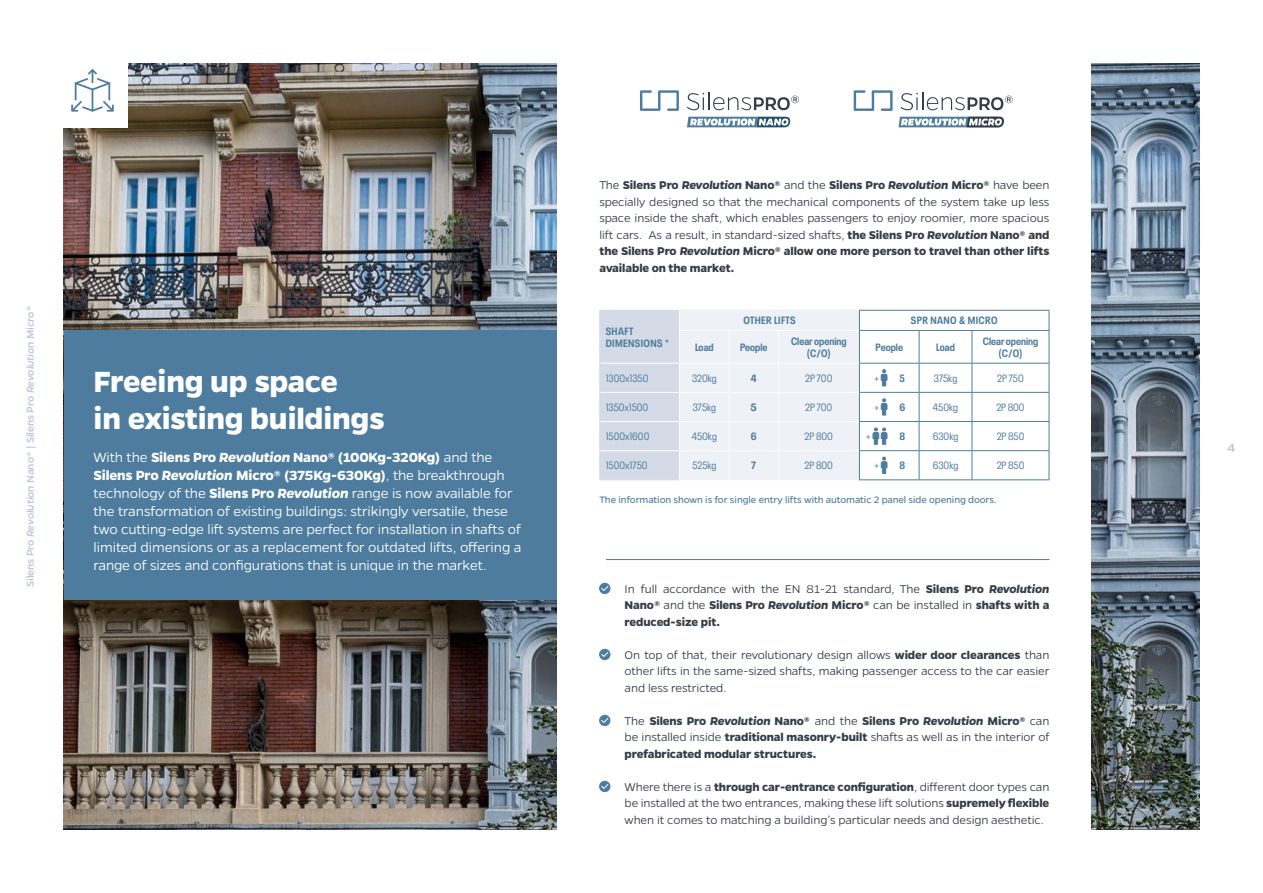
<style>
.page{position:relative;width:1263px;height:893px;background:#fff}
.page>*{position:absolute;margin:0;border:0;box-sizing:border-box;transform-origin:0 0}
.t1{font:700 33px/37.5px "Gentona";letter-spacing:-.01em;color:#fff}
.t2{font:300 15px/18px "Gentona";letter-spacing:-.01em;color:#fff}
.t3{font:500 13.5px "Gentona";color:#bcc7d7}
.t4{font:300 12.75px/16.5px "Gentona";letter-spacing:-.01em;color:#343e48;text-align:justify}
.t5{font:700 12.75px/16.5px "Gentona";letter-spacing:-.01em;color:#343e48;text-align:justify}
.t6{font:500 11.25px "Gentona";letter-spacing:-.01em;color:#bcc7d7}
.t7{font:condensed 10.5px "Neue Plak";color:#4d7c9e}
.t8{font:10.5px "Gentona";letter-spacing:-.01em;color:#4d7c9e}
.t9{font:700 condensed 10.5px/12.6px "Neue Plak";letter-spacing:.005em;color:#4d7c9e;text-align:center}
.t10{font:700 condensed 10.5px/12.6px "Neue Plak";letter-spacing:.04em;color:#4d7c9e}
.t11{font:700 10.5px "Neue Plak";color:#4d7c9e}
.s1{font-style:italic}
.s2{font-weight:700}
.s3{font-weight:700;font-style:italic}
.s4{font-weight:300}
</style>
<div class="page">
<img style="left:64px;top:64px;width:493px;height:765px">
<img style="left:1092px;top:64px;width:107px;height:765px">
<svg style="left:901px;top:92px;width:111px;height:18px"></svg>
<svg style="left:854px;top:90px;width:38px;height:21px"></svg>
<svg style="left:898px;top:117px;width:106px;height:10px"></svg>
<svg style="left:687px;top:92px;width:112px;height:18px"></svg>
<svg style="left:640px;top:90px;width:39px;height:21px"></svg>
<svg style="left:687px;top:117px;width:103px;height:10px"></svg>
<div style="left:599px;top:583px;width:11px;height:11px;border:1px solid #4d7c9e;border-radius:50%"></div>
<svg style="left:600px;top:585px;width:9px;height:7px"></svg>
<div style="left:599px;top:649px;width:11px;height:11px;border:1px solid #4d7c9e;border-radius:50%"></div>
<svg style="left:600px;top:651px;width:9px;height:7px"></svg>
<div style="left:599px;top:715px;width:11px;height:11px;border:1px solid #4d7c9e;border-radius:50%"></div>
<svg style="left:600px;top:717px;width:9px;height:7px"></svg>
<div style="left:599px;top:781px;width:11px;height:11px;border:1px solid #4d7c9e;border-radius:50%"></div>
<svg style="left:600px;top:783px;width:9px;height:7px"></svg>
<svg style="left:599px;top:310px;width:451px;height:170px"></svg>
<div style="left:64px;top:331px;width:493px;height:269px;background:#4d7c9e"></div>
<div style="left:40px;top:47px;width:88px;height:81px;background:#fff"></div>
<svg style="left:71px;top:69px;width:43px;height:43px"></svg>
<hr style="left:606px;top:559px;width:443px;height:1px;background:#4d7c9e">
<p class="t6" style="left:24px;top:587px;width:283px;rotate:-90deg">Silens Pro <span class="s1">Revolution</span> Nano® | Silens Pro <span class="s1">Revolution</span> Micro®</p>
<h1 class="t1" style="left:94px;top:362px;width:293px">Freeing up space<br>in existing buildings</h1>
<p class="t2" style="left:94px;top:448px;width:429px">With the <span class="s2">Silens Pro</span> <span class="s3">Revolution</span> <span class="s2">Nano® (100Kg-320Kg)</span> and the <span class="s2">Silens Pro</span> <span class="s3">Revolution</span> <span class="s2">Micro® (375Kg-630Kg)</span>, the breakthrough technology of the <span class="s2">Silens Pro</span> <span class="s3">Revolution</span> range is now available for the transformation of existing buildings: strikingly versatile, these two cutting-edge lift systems are perfect for installation in shafts of limited dimensions or as a replacement for outdated lifts, offering a range of sizes and configurations that is unique in the market.</p>
<p class="t4" style="left:599px;top:177px;width:452px">The <span class="s2">Silens Pro</span> <span class="s3">Revolution</span> <span class="s2">Nano®</span> and the <span class="s2">Silens Pro</span> <span class="s3">Revolution</span> <span class="s2">Micro®</span> have been specially designed so that the mechanical components of the system take up less space inside the shaft, which enables passengers to enjoy roomier, more spacious lift cars. As a result, in standard-sized shafts, <span class="s2">the Silens Pro</span> <span class="s3">Revolution</span> <span class="s2">Nano® and the Silens Pro</span> <span class="s3">Revolution</span> <span class="s2">Micro® allow one more person to travel than other lifts available on the market.</span></p>
<p class="t10" style="left:606px;top:323px;width:65px">SHAFT<br>DIMENSIONS *</p>
<p class="t10" style="left:743px;top:313px;width:54px">OTHER LIFTS</p>
<p class="t10" style="left:911px;top:313px;width:88px">SPR NANO &amp; MICRO</p>
<p class="t9" style="left:695px;top:340px;width:20px">Load</p>
<p class="t9" style="left:740px;top:340px;width:29px">People</p>
<p class="t9" style="left:791px;top:334px;width:57px">Clear opening (C/O)</p>
<p class="t9" style="left:875px;top:340px;width:29px">People</p>
<p class="t9" style="left:936px;top:340px;width:20px">Load</p>
<p class="t9" style="left:983px;top:334px;width:57px">Clear opening (C/O)</p>
<p class="t7" style="left:606px;top:370px;width:44px">1300x1350</p>
<p class="t7" style="left:692px;top:370px;width:26px">320kg</p>
<p class="t9" style="left:751px;top:371px;width:7px">4</p>
<p class="t7" style="left:805px;top:370px;width:29px">2P 700</p>
<p class="t7" style="left:874px;top:370px;width:7px">+</p>
<p class="t9" style="left:899px;top:371px;width:7px">5</p>
<p class="t7" style="left:934px;top:370px;width:25px">375kg</p>
<p class="t7" style="left:997px;top:370px;width:28px">2P 750</p>
<p class="t7" style="left:606px;top:400px;width:44px">1350x1500</p>
<p class="t7" style="left:693px;top:400px;width:25px">375kg</p>
<p class="t11" style="left:751px;top:399px;width:8px">5</p>
<p class="t7" style="left:805px;top:400px;width:29px">2P 700</p>
<p class="t7" style="left:874px;top:400px;width:7px">+</p>
<p class="t9" style="left:899px;top:400px;width:7px">6</p>
<p class="t7" style="left:933px;top:400px;width:27px">450kg</p>
<p class="t7" style="left:996px;top:400px;width:30px">2P 800</p>
<p class="t7" style="left:606px;top:429px;width:45px">1500x1600</p>
<p class="t7" style="left:692px;top:429px;width:27px">450kg</p>
<p class="t9" style="left:751px;top:429px;width:7px">6</p>
<p class="t7" style="left:805px;top:429px;width:30px">2P 800</p>
<p class="t7" style="left:866px;top:429px;width:7px">+</p>
<p class="t9" style="left:899px;top:429px;width:7px">8</p>
<p class="t7" style="left:933px;top:429px;width:27px">630kg</p>
<p class="t7" style="left:997px;top:429px;width:29px">2P 850</p>
<p class="t7" style="left:606px;top:458px;width:43px">1500x1750</p>
<p class="t7" style="left:692px;top:458px;width:26px">525kg</p>
<p class="t9" style="left:751px;top:458px;width:6px">7</p>
<p class="t7" style="left:805px;top:458px;width:30px">2P 800</p>
<p class="t7" style="left:874px;top:458px;width:7px">+</p>
<p class="t9" style="left:899px;top:458px;width:7px">8</p>
<p class="t7" style="left:933px;top:458px;width:27px">630kg</p>
<p class="t7" style="left:997px;top:458px;width:29px">2P 850</p>
<p class="t8" style="left:599px;top:493px;width:399px">The information shown is for single entry lifts with automatic 2 panel side opening doors.</p>
<p class="t4" style="left:625px;top:580px;width:426px">In full accordance with the EN 81-21 standard, The <span class="s2">Silens Pro</span> <span class="s3">Revolution </span><span class="s2">Nano®</span> and the <span class="s2">Silens Pro</span> <span class="s3">Revolution</span> <span class="s2">Micro®</span> can be installed in <span class="s2">shafts with a reduced-size pit.</span></p>
<p class="t4" style="left:625px;top:646px;width:426px">On top of that, their revolutionary design allows <span class="s2">wider door clearances</span> than other lifts in the same-sized shafts, making passenger access to the car easier and less restricted.</p>
<p class="t5" style="left:625px;top:712px;width:426px"><span class="s4">The</span> Silens Pro <span class="s1">Revolution</span> Nano® <span class="s4">and the</span> Silens Pro <span class="s1">Revolution</span> Micro® <span class="s4">can be installed inside</span> traditional masonry-built <span class="s4">shafts as well as in the interior of </span>prefabricated modular structures.</p>
<p class="t4" style="left:625px;top:778px;width:426px">Where there is a <span class="s2">through car-entrance configuration</span>, different door types can be installed at the two entrances, making these lift solutions <span class="s2">supremely flexible </span>when it comes to matching a building’s particular needs and design aesthetic.</p>
<p class="t3" style="left:1227px;top:440px;width:10px">4</p>
</div>
